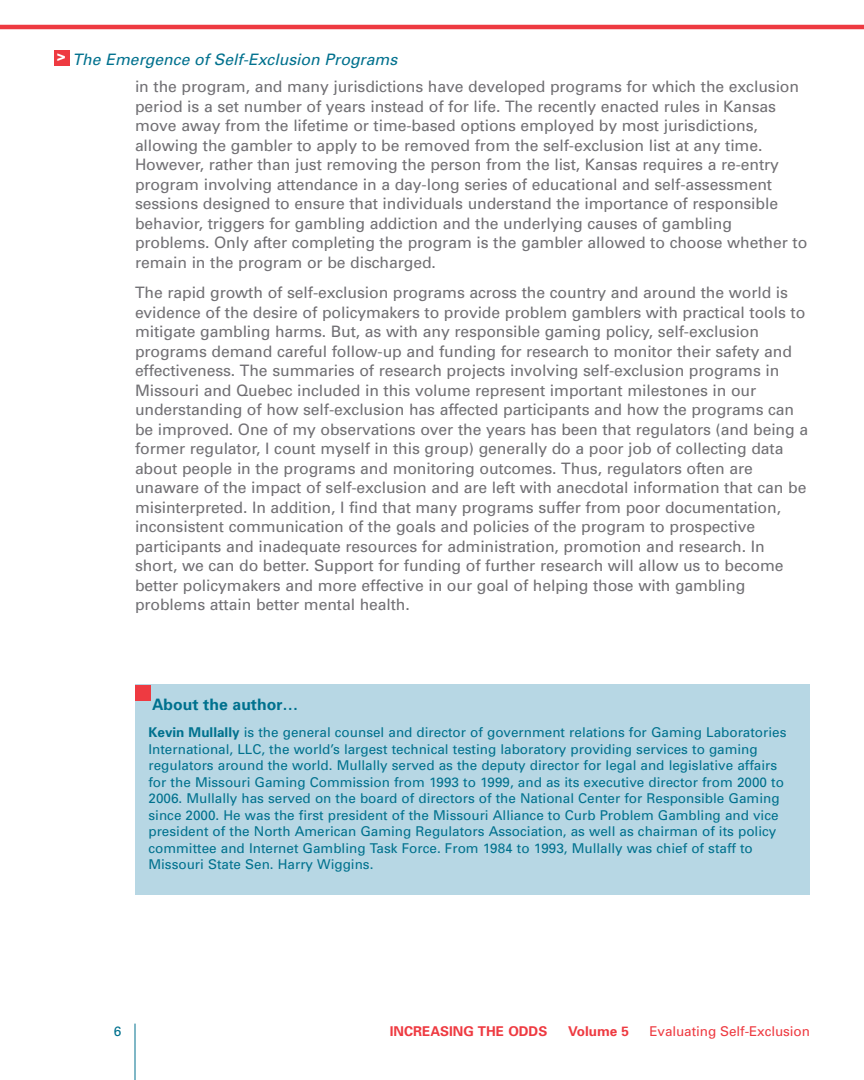
<style>
.page{position:relative;width:864px;height:1080px;background:#fff}
.page>*{position:absolute;margin:0;border:0;box-sizing:border-box;transform-origin:0 0}
.t1{font:15.75px/19.5px "Univers";letter-spacing:-.005em;color:#717074}
.t2{font:italic 15.75px "Univers";color:#00718e}
.t3{font:700 15.75px "Univers";color:#00718e}
.t4{font:13.5px/16.5px "Univers";color:#00718e}
.t5{font:700 13.5px "Univers";color:#ee3a41}
.t6{font:13.5px "Univers";letter-spacing:-.005em;color:#ee3a41}
.s1{font-weight:700}
</style>
<div class="page">
<hr style="left:0;top:25px;width:864px;height:4px;background:#ee3a41">
<hr style="left:135px;top:1024px;width:1px;height:56px;background:#00718e">
<div style="left:135px;top:685px;width:675px;height:210px;background:#b7d7e4"></div>
<div style="left:135px;top:685px;width:16px;height:15px;background:#ee3a41"></div>
<div style="left:54px;top:50px;width:16px;height:16px;background:#ee3a41"></div>
<p class="t2" style="left:57px;top:54px;width:342px"><sup>&gt;</sup> The Emergence of Self-Exclusion Programs</p>
<p class="t1" style="left:135px;top:78px;width:674px">in the program, and many jurisdictions have developed programs for which the exclusion period is a set number of years instead of for life. The recently enacted rules in Kansas move away from the lifetime or time-based options employed by most jurisdictions, allowing the gambler to apply to be removed from the self-exclusion list at any time.<br>However, rather than just removing the person from the list, Kansas requires a re-entry program involving attendance in a day-long series of educational and self-assessment sessions designed to ensure that individuals understand the importance of responsible behavior, triggers for gambling addiction and the underlying causes of gambling problems. Only after completing the program is the gambler allowed to choose whether to remain in the program or be discharged.</p>
<p class="t1" style="left:135px;top:284px;width:675px">The rapid growth of self-exclusion programs across the country and around the world is evidence of the desire of policymakers to provide problem gamblers with practical tools to mitigate gambling harms. But, as with any responsible gaming policy, self-exclusion programs demand careful follow-up and funding for research to monitor their safety and effectiveness. The summaries of research projects involving self-exclusion programs in Missouri and Quebec included in this volume represent important milestones in our understanding of how self-exclusion has affected participants and how the programs can be improved. One of my observations over the years has been that regulators (and being a former regulator, I count myself in this group) generally do a poor job of collecting data about people in the programs and monitoring outcomes. Thus, regulators often are unaware of the impact of self-exclusion and are left with anecdotal information that can be misinterpreted. In addition, I find that many programs suffer from poor documentation, inconsistent communication of the goals and policies of the program to prospective participants and inadequate resources for administration, promotion and research. In short, we can do better. Support for funding of further research will allow us to become better policymakers and more effective in our goal of helping those with gambling problems attain better mental health.</p>
<p class="t3" style="left:152px;top:698px;width:148px">About the author…</p>
<p class="t4" style="left:148px;top:725px;width:639px"><span class="s1">Kevin Mullally</span> is the general counsel and director of government relations for Gaming Laboratories International, LLC, the world’s largest technical testing laboratory providing services to gaming regulators around the world. Mullally served as the deputy director for legal and legislative affairs for the Missouri Gaming Commission from 1993 to 1999, and as its executive director from 2000 to 2006. Mullally has served on the board of directors of the National Center for Responsible Gaming since 2000. He was the first president of the Missouri Alliance to Curb Problem Gambling and vice president of the North American Gaming Regulators Association, as well as chairman of its policy committee and Internet Gambling Task Force. From 1984 to 1993, Mullally was chief of staff to Missouri State Sen. Harry Wiggins.</p>
<p class="t4" style="left:114px;top:1024px;width:9px">6</p>
<p class="t5" style="left:390px;top:1026px;width:159px">INCREASING THE ODDS</p>
<p class="t5" style="left:568px;top:1026px;width:62px">Volume 5</p>
<p class="t6" style="left:649px;top:1026px;width:162px">Evaluating Self-Exclusion</p>
</div>
